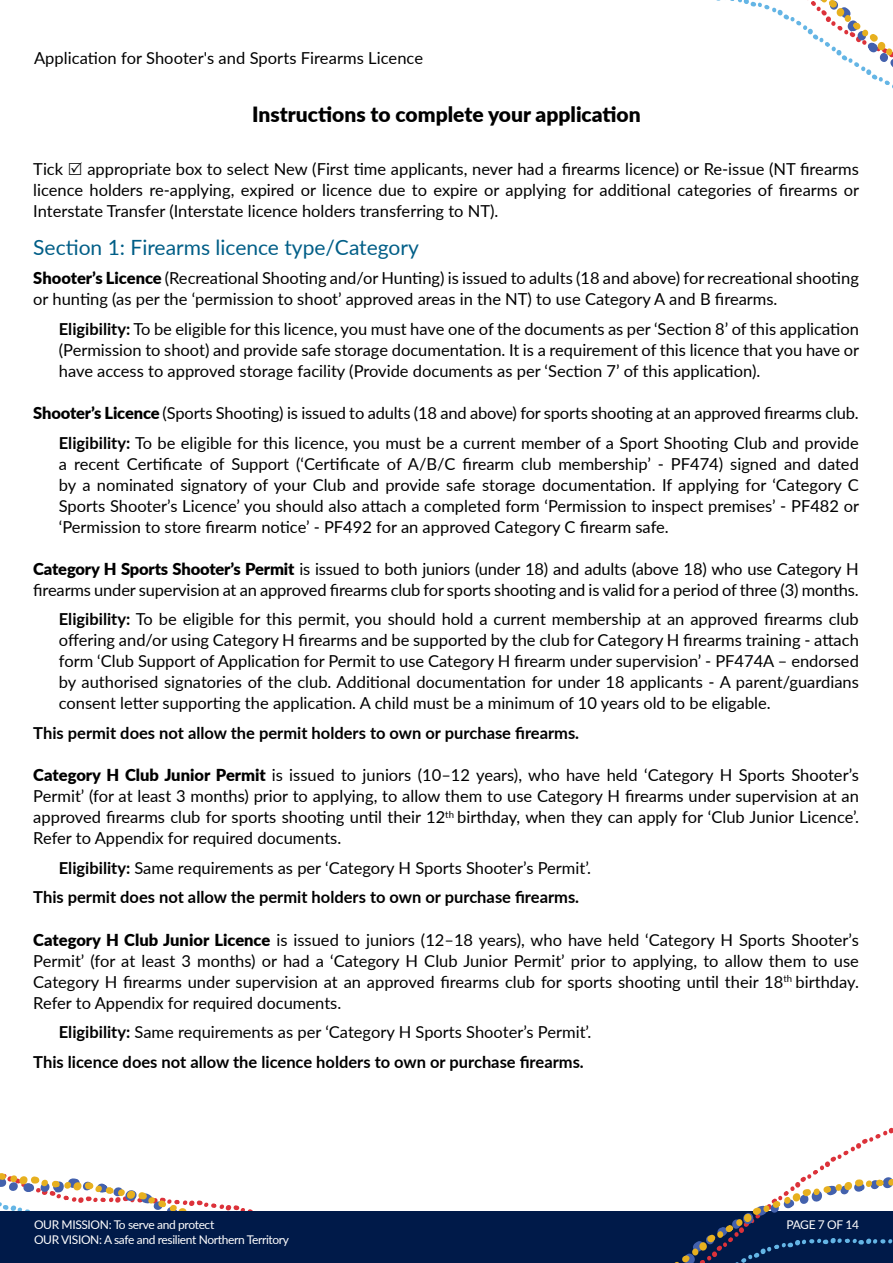
<style>
.page{position:relative;width:893px;height:1263px;background:#fff}
.page>*{position:absolute;margin:0;border:0;box-sizing:border-box;transform-origin:0 0}
.t1{font:900 21px "Lato";color:#000}
.t2{font:21px "Lato";color:#005e87}
.t3{font:16.5px/21px "Lato";color:#000;text-align:justify}
.t4{font:700 16.5px/29.5px "Lato";color:#000}
.t5{font:12px "Lato";letter-spacing:-.03em;color:#fff}
.s1{font-weight:900}
.s2{font-weight:700}
.s3{font-weight:400}
</style>
<div class="page">
<div style="left:0;top:1211px;width:893px;height:52px;background:#001a49"></div>
<svg style="left:0;top:1173px;width:253px;height:38px"></svg>
<svg style="left:716px;top:0;width:177px;height:89px"></svg>
<svg style="left:674px;top:1127px;width:219px;height:136px"></svg>
<p class="t3" style="left:34px;top:47px;width:391px">Application for Shooter's and Sports Firearms Licence</p>
<p class="t1" style="left:252px;top:98px;width:390px">Instructions to complete your application</p>
<p class="t3" style="left:33px;top:158px;width:827px;text-indent:54px">appropriate box to select New (First time applicants, never had a firearms licence) or Re-issue (NT firearms licence holders re-applying, expired or licence due to expire or applying for additional categories of firearms or Interstate Transfer (Interstate licence holders transferring to NT).</p>
<p class="t2" style="left:33px;top:232px;width:387px">Section 1: Firearms licence type/Category</p>
<p class="t3" style="left:33px;top:267px;width:827px"><span class="s1">Shooter’s Licence</span> (Recreational Shooting and/or Hunting) is issued to adults (18 and above) for recreational shooting or hunting (as per the ‘permission to shoot’ approved areas in the NT) to use Category A and B firearms.</p>
<p class="t3" style="left:59px;top:318px;width:802px"><span class="s2">Eligibility:</span> To be eligible for this licence, you must have one of the documents as per ‘Section 8’ of this application (Permission to shoot) and provide safe storage documentation. It is a requirement of this licence that you have or have access to approved storage facility (Provide documents as per ‘Section 7’ of this application).</p>
<p class="t3" style="left:33px;top:398px;width:827px;line-height:29.5px;text-align:right"><span class="s1">Shooter’s Licence</span> (Sports Shooting) is issued to adults (18 and above) for sports shooting at an approved firearms club.<br><span class="s2">Eligibility:</span> To be eligible for this licence, you must be a current member of a Sport Shooting Club and provide</p>
<p class="t3" style="left:59px;top:452px;width:802px">a recent Certificate of Support (‘Certificate of A/B/C firearm club membership’ - PF474) signed and dated by a nominated signatory of your Club and provide safe storage documentation. If applying for ‘Category C Sports Shooter’s Licence’ you should also attach a completed form ‘Permission to inspect premises’ - PF482 or ‘Permission to store firearm notice’ - PF492 for an approved Category C firearm safe.</p>
<p class="t3" style="left:33px;top:558px;width:827px"><span class="s1">Category H Sports Shooter’s Permit</span> is issued to both juniors (under 18) and adults (above 18) who use Category H firearms under supervision at an approved firearms club for sports shooting and is valid for a period of three (3) months.</p>
<p class="t3" style="left:59px;top:608px;width:802px"><span class="s2">Eligibility:</span> To be eligible for this permit, you should hold a current membership at an approved firearms club offering and/or using Category H firearms and be supported by the club for Category H firearms training - attach form ‘Club Support of Application for Permit to use Category H firearm under supervision’ - PF474A – endorsed by authorised signatories of the club. Additional documentation for under 18 applicants - A parent/guardians consent letter supporting the application. A child must be a minimum of 10 years old to be eligable.</p>
<p class="t4" style="left:33px;top:717px;width:547px">This permit does not allow the permit holders to own or purchase firearms.</p>
<p class="t3" style="left:33px;top:764px;width:827px"><span class="s1">Category H Club Junior Permit</span> is issued to juniors (10–12 years), who have held ‘Category H Sports Shooter’s Permit’ (for at least 3 months) prior to applying, to allow them to use Category H firearms under supervision at an approved firearms club for sports shooting until their 12<sup>th</sup> birthday, when they can apply for ‘Club Junior Licence’.<br>Refer to Appendix for required documents.</p>
<p class="t4" style="left:33px;top:852px;width:559px;text-indent:26px">Eligibility: <span class="s3">Same requirements as per ‘Category H Sports Shooter’s Permit’.<br></span>This permit does not allow the permit holders to own or purchase firearms.</p>
<p class="t3" style="left:33px;top:928px;width:827px"><span class="s1">Category H Club Junior Licence</span> is issued to juniors (12–18 years), who have held ‘Category H Sports Shooter’s Permit’ (for at least 3 months) or had a ‘Category H Club Junior Permit’ prior to applying, to allow them to use Category H firearms under supervision at an approved firearms club for sports shooting until their 18<sup>th</sup> birthday.<br>Refer to Appendix for required documents.</p>
<p class="t4" style="left:33px;top:1016px;width:559px;text-indent:26px">Eligibility: <span class="s3">Same requirements as per ‘Category H Sports Shooter’s Permit’.<br></span>This licence does not allow the licence holders to own or purchase firearms.</p>
<p class="t3" style="left:33px;top:158px;width:31px">Tick</p>
<p class="t5" style="left:34px;top:1216px;width:182px">OUR MISSION: To serve and protect</p>
<p class="t5" style="left:786px;top:1216px;width:74px">PAGE 7 OF 14</p>
<p class="t5" style="left:34px;top:1231px;width:257px">OUR VISION: A safe and resilient Northern Territory</p>
</div>
